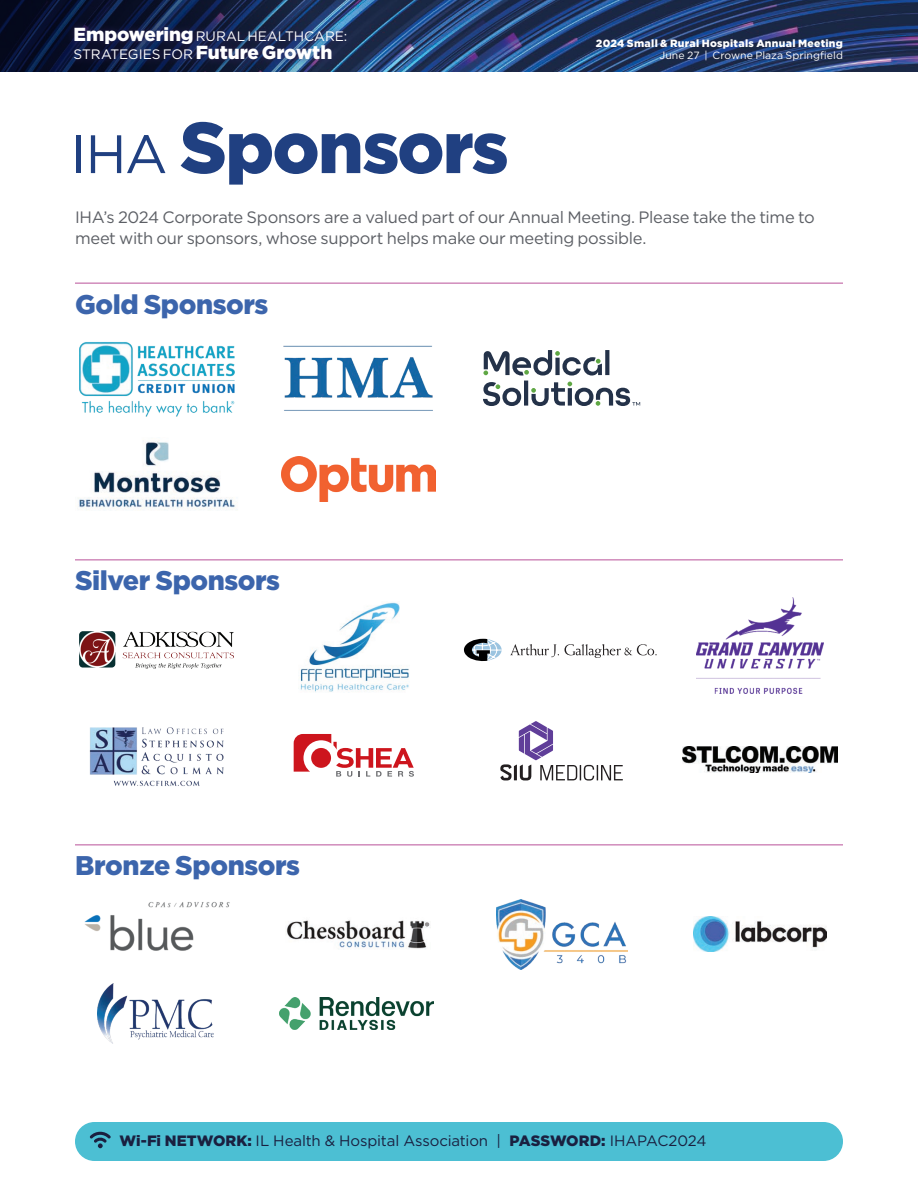
<style>
.page{position:relative;width:918px;height:1188px;background:#fff}
.page>*{position:absolute;margin:0;border:0;box-sizing:border-box;transform-origin:0 0}
.t1{font:900 72px "Gotham";letter-spacing:-.02em;color:#204081}
.t2{font:900 27px "Gotham";letter-spacing:-.015em;color:#3c65ac}
.t3{font:16.5px/21px "Gotham";letter-spacing:-.02em;color:#5c5f65}
.t4{font:15px "Gotham";letter-spacing:-.01em;color:#1a2040}
.t5{font:13.65px/18px "Gotham";color:#fff}
.t6{font:900 10.5px "Gotham";letter-spacing:.03em;color:#fff}
.t7{font:10.5px "Gotham";letter-spacing:.005em;color:#fff}
.s1{font-weight:900;font-size:18.9px}
.s2{font-weight:400;font-size:54px}
.s3{font-weight:900}
</style>
<div class="page">
<img style="left:0;top:0;width:918px;height:72px">
<div style="left:66px;top:19px;width:288px;height:48px;background:#322760;opacity:.6"></div>
<img style="left:79px;top:342px;width:156px;height:75px">
<svg style="left:483px;top:350px;width:157px;height:56px"></svg>
<img style="left:89px;top:727px;width:135px;height:59px">
<svg style="left:294px;top:734px;width:120px;height:43px"></svg>
<svg style="left:500px;top:721px;width:123px;height:60px"></svg>
<svg style="left:464px;top:639px;width:38px;height:22px"></svg>
<svg style="left:510px;top:644px;width:49px;height:13px"></svg>
<svg style="left:565px;top:644px;width:92px;height:14px"></svg>
<div style="left:75px;top:1122px;width:768px;height:39px;background:#4cbfd3;border-radius:20px"></div>
<img style="left:84px;top:902px;width:146px;height:49px">
<img style="left:300px;top:602px;width:109px;height:91px">
<img style="left:496px;top:899px;width:131px;height:71px">
<img style="left:696px;top:598px;width:128px;height:95px">
<img style="left:283px;top:345px;width:150px;height:66px">
<img style="left:78px;top:441px;width:160px;height:69px">
<img style="left:98px;top:984px;width:115px;height:60px">
<img style="left:280px;top:998px;width:154px;height:32px">
<img style="left:683px;top:747px;width:154px;height:26px">
<img style="left:80px;top:631px;width:154px;height:38px">
<img style="left:286px;top:920px;width:145px;height:29px">
<img style="left:281px;top:457px;width:154px;height:44px">
<hr style="left:75px;top:283px;width:768px;height:1px;background:#b95299">
<hr style="left:75px;top:560px;width:768px;height:1px;background:#b95299">
<hr style="left:75px;top:844px;width:768px;height:1px;background:#b95299">
<img style="left:694px;top:916px;width:132px;height:35px">
<svg style="left:90px;top:1132px;width:21px;height:16px"></svg>
<p class="t5" style="left:73px;top:27px;width:275px"><span class="s1">Empowering</span> RURAL HEALTHCARE:<br>STRATEGIES FOR <span class="s1">Future Growth</span></p>
<h1 class="t1" style="left:71px;top:98px;width:439px"><span class="s2">IHA</span> Sponsors</h1>
<p class="t6" style="left:596px;top:36px;width:249px">2024 Small &amp; Rural Hospitals Annual Meeting</p>
<p class="t7" style="left:659px;top:49px;width:185px">June 27 | Crowne Plaza Springfield</p>
<p class="t3" style="left:75px;top:206px;width:741px">IHA’s 2024 Corporate Sponsors are a valued part of our Annual Meeting. Please take the time to meet with our sponsors, whose support helps make our meeting possible.</p>
<h2 class="t2" style="left:75px;top:286px;width:195px">Gold Sponsors</h2>
<h2 class="t2" style="left:75px;top:562px;width:207px">Silver Sponsors</h2>
<h2 class="t2" style="left:75px;top:847px;width:227px">Bronze Sponsors</h2>
<p class="t4" style="left:119px;top:1131px;width:589px"><span class="s3">Wi-Fi NETWORK:</span> IL Health &amp; Hospital Association | <span class="s3">PASSWORD:</span> IHAPAC2024</p>
</div>
